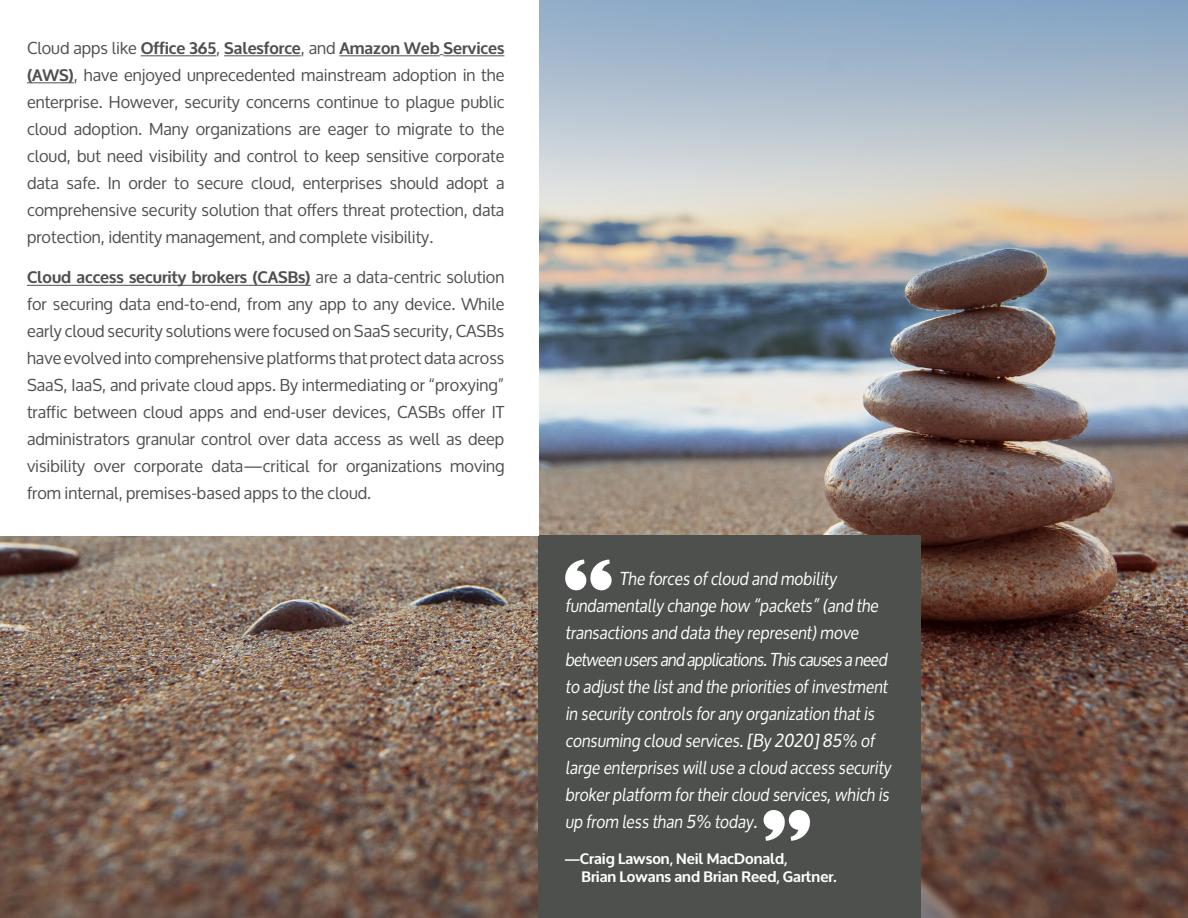
<style>
.page{position:relative;width:1188px;height:918px;background:#fff}
.page>*{position:absolute;margin:0;border:0;box-sizing:border-box;transform-origin:0 0}
.t1{font:italic 18px/27px "Oxygen";color:#fff}
.t2{font:16.5px/27px "Oxygen";color:#4e504e;text-align:justify}
.t3{font:700 15px/18px "Oxygen";color:#fff}
.s1{font-weight:700}
</style>
<div class="page">
<img style="left:0;top:0;width:1188px;height:918px">
<div style="left:538px;top:536px;width:383px;height:382px;background:#4e504e"></div>
<svg style="left:763px;top:810px;width:47px;height:31px"></svg>
<svg style="left:565px;top:559px;width:47px;height:32px"></svg>
<div style="left:0;top:0;width:538px;height:536px;background:#fff"></div>
<hr style="left:141px;top:55px;width:75px;height:1px;background:#4e504e">
<hr style="left:224px;top:55px;width:77px;height:1px;background:#4e504e">
<hr style="left:339px;top:55px;width:101px;height:1px;background:#4e504e">
<hr style="left:444px;top:55px;width:60px;height:1px;background:#4e504e">
<hr style="left:27px;top:82px;width:47px;height:1px;background:#4e504e">
<hr style="left:27px;top:285px;width:284px;height:1px;background:#4e504e">
<p class="t2" style="left:27px;top:35px;width:479px">Cloud apps like <span class="s1">Office 365</span>, <span class="s1">Salesforce</span>, and <span class="s1">Amazon Web Services (AWS)</span>, have enjoyed unprecedented mainstream adoption in the enterprise. However, security concerns continue to plague public cloud adoption. Many organizations are eager to migrate to the cloud, but need visibility and control to keep sensitive corporate data safe. In order to secure cloud, enterprises should adopt a comprehensive security solution that offers threat protection, data protection, identity management, and complete visibility.</p>
<p class="t2" style="left:27px;top:264px;width:479px"><span class="s1">Cloud access security brokers (CASBs)</span> are a data-centric solution for securing data end-to-end, from any app to any device. While early cloud security solutions were focused on SaaS security, CASBs have evolved into comprehensive platforms that protect data across SaaS, IaaS, and private cloud apps. By intermediating or “proxying” traffic between cloud apps and end-user devices, CASBs offer IT administrators granular control over data access as well as deep visibility over corporate data—critical for organizations moving from internal, premises-based apps to the cloud.</p>
<p class="t1" style="left:565px;top:563px;width:327px;text-indent:54px">The forces of cloud and mobility fundamentally change how “packets” (and the transactions and data they represent) move between users and applications. This causes a need to adjust the list and the priorities of investment in security controls for any organization that is consuming cloud services. [By 2020] 85% of large enterprises will use a cloud access security broker platform for their cloud services, which is up from less than 5% today.</p>
<p class="t3" style="left:581px;top:850px;width:257px;text-indent:-16px">—Craig Lawson, Neil MacDonald,<br>Brian Lowans and Brian Reed, Gartner.</p>
</div>
